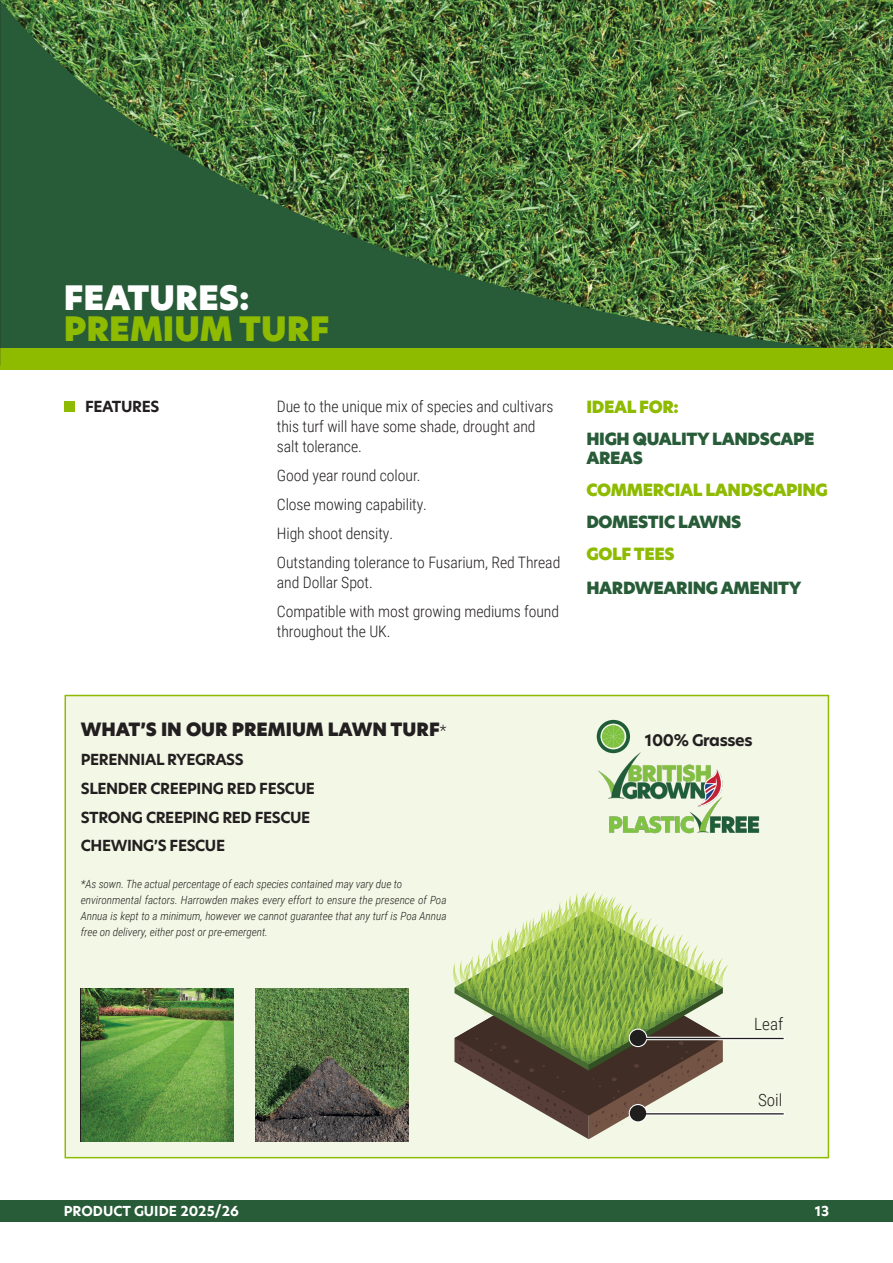
<style>
.page{position:relative;width:893px;height:1263px;background:#fff}
.page>*{position:absolute;margin:0;border:0;box-sizing:border-box;transform-origin:0 0}
.t1{font:33px "New Hero Super";color:#8ebb00}
.t2{font:33px "New Hero Super";color:#fff}
.t3{font:18px "New Hero Super";color:#231f20}
.t4{font:300 16.95px "Roboto Condensed";color:#211e1e}
.Headline{font:16.5px/19.8px "New Hero Super";letter-spacing:-.02em;color:#285c38}
.Headline-2{font:16.5px "New Hero Super";letter-spacing:-.02em;color:#8ebb00}
.Bodycopy{font:300 15.75px/20.2px "Roboto Condensed";letter-spacing:-.005em;color:#231f20}
.t5{font:700 15.75px "New Hero";letter-spacing:-.025em;color:#231f20}
.Bodycopy-2{font:700 15px "New Hero";letter-spacing:-.025em;color:#231f20}
.t6{font:700 13.5px "New Hero";color:#fff}
.Italic{font:italic 300 11.25px/15.9px "Roboto Condensed";letter-spacing:-.005em;color:#231f20}
</style>
<div class="page">
<div style="left:64px;top:401px;width:10px;height:11px;background:#8ebb00"></div>
<img style="left:842px;top:0;width:51px;height:349px">
<img style="left:1px;top:0;width:841px;height:349px">
<div style="left:0;top:349px;width:893px;height:21px;background:#8ebb00"></div>
<div style="left:0;top:1200px;width:893px;height:21px;background:#285c38"></div>
<img style="left:0;top:0;width:1px;height:366px">
<div style="left:65px;top:695px;width:763px;height:463px;background:#f3f8e6"></div>
<div style="left:65px;top:695px;width:764px;height:463px;border:2px solid #8ebb00"></div>
<svg style="left:602px;top:720px;width:23px;height:4px"></svg>
<img style="left:81px;top:988px;width:153px;height:153px">
<img style="left:255px;top:988px;width:153px;height:153px">
<svg style="left:453px;top:891px;width:332px;height:248px"></svg>
<img style="left:596px;top:724px;width:127px;height:73px">
<img style="left:608px;top:797px;width:152px;height:37px">
<p class="t2" style="left:64px;top:275px;width:187px">FEATURES:</p>
<p class="t1" style="left:64px;top:307px;width:267px">PREMIUM TURF</p>
<p class="Bodycopy-2" style="left:85px;top:396px;width:76px">FEATURES</p>
<p class="Bodycopy" style="left:277px;top:396px;width:278px">Due to the unique mix of species and cultivars this turf will have some shade, drought and salt tolerance.</p>
<p class="Bodycopy" style="left:277px;top:465px;width:145px">Good year round colour.</p>
<p class="Bodycopy" style="left:277px;top:494px;width:152px">Close mowing capability.</p>
<p class="Bodycopy" style="left:277px;top:522px;width:118px">High shoot density.</p>
<p class="Bodycopy" style="left:277px;top:551px;width:285px">Outstanding tolerance to Fusarium, Red Thread and Dollar Spot.</p>
<p class="Bodycopy" style="left:277px;top:600px;width:284px">Compatible with most growing mediums found throughout the UK.</p>
<p class="Headline-2" style="left:586px;top:395px;width:94px">IDEAL FOR:</p>
<p class="Headline" style="left:586px;top:429px;width:229px">HIGH QUALITY LANDSCAPE<br>AREAS</p>
<p class="Headline-2" style="left:586px;top:479px;width:243px">COMMERCIAL LANDSCAPING</p>
<p class="Headline" style="left:586px;top:512px;width:157px">DOMESTIC LAWNS</p>
<p class="Headline-2" style="left:586px;top:542px;width:90px">GOLF TEES</p>
<p class="Headline" style="left:586px;top:578px;width:217px">HARDWEARING AMENITY</p>
<p class="t3" style="left:81px;top:717px;width:360px">WHAT’S IN OUR PREMIUM LAWN TURF</p>
<p class="Bodycopy" style="left:440px;top:720px;width:8px">*</p>
<p class="Bodycopy-2" style="left:81px;top:749px;width:164px">PERENNIAL RYEGRASS</p>
<p class="Bodycopy-2" style="left:81px;top:778px;width:236px">SLENDER CREEPING RED FESCUE</p>
<p class="Bodycopy-2" style="left:81px;top:807px;width:231px">STRONG CREEPING RED FESCUE</p>
<p class="Bodycopy-2" style="left:81px;top:836px;width:146px">CHEWING’S FESCUE</p>
<p class="Italic" style="left:81px;top:875px;width:367px">*As sown. The actual percentage of each species contained may vary due to environmental factors. Harrowden makes every effort to ensure the presence of Poa Annua is kept to a minimum, however we cannot guarantee that any turf is Poa Annua free on delivery, either post or pre-emergent.</p>
<p class="t5" style="left:645px;top:730px;width:109px">100% Grasses</p>
<p class="t4" style="left:754px;top:1012px;width:30px">Leaf</p>
<p class="t4" style="left:758px;top:1088px;width:26px">Soil</p>
<p class="t6" style="left:64px;top:1202px;width:177px">PRODUCT GUIDE 2025/26</p>
<p class="t6" style="left:815px;top:1202px;width:16px">13</p>
</div>
